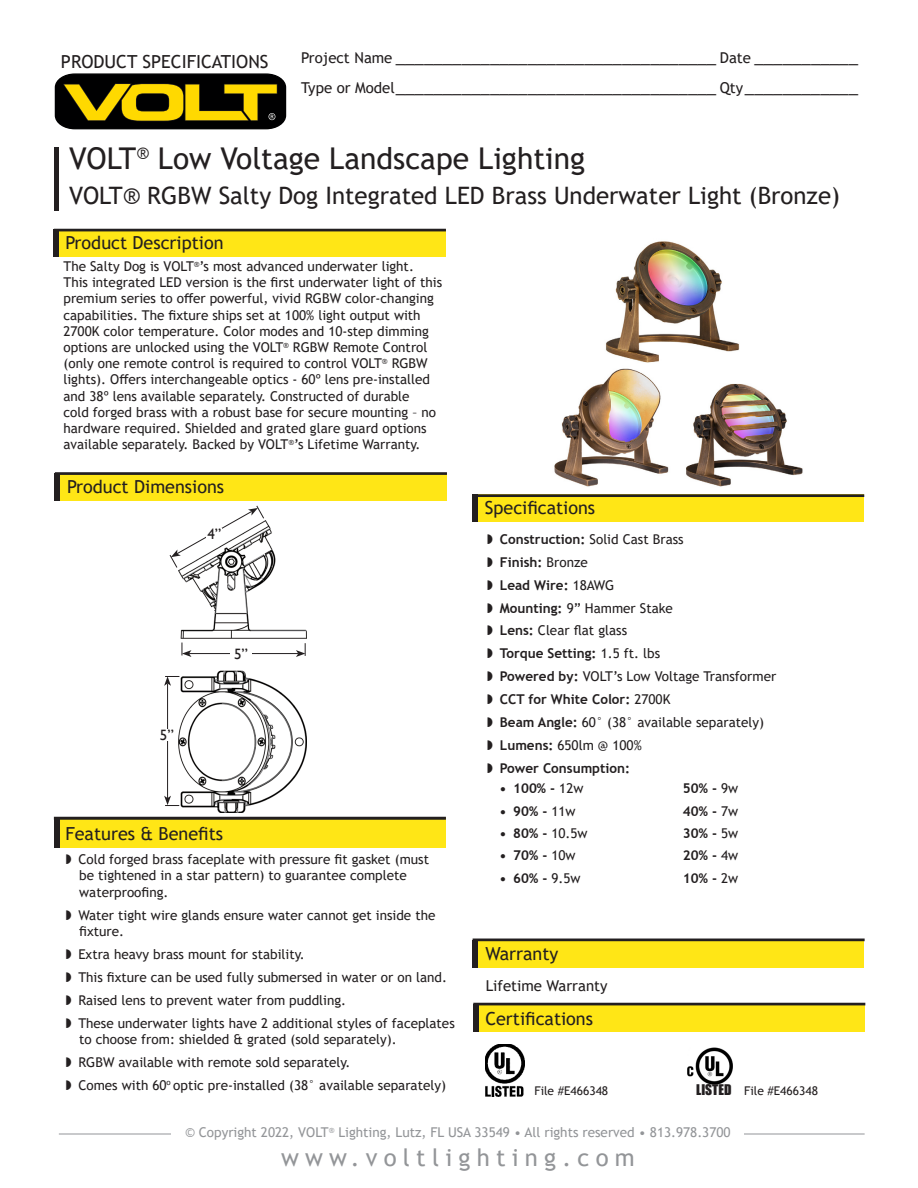
<style>
.page{position:relative;width:918px;height:1188px;background:#fff}
.page>*{position:absolute;margin:0;border:0;box-sizing:border-box;transform-origin:0 0}
.t1{font:30px "Trebuchet MS";color:#231f20}
.t2{font:24px "Trebuchet MS";color:#231f20}
.spec_bullets{font:24px "Trebuchet MS";letter-spacing:.26em;color:#939598}
.Spec_Headings{font:18px "Trebuchet MS";color:#231f20}
.t3{font:15px "Trebuchet MS";color:#231f20}
.t4{font:15px "Gill Sans";color:#231f20}
.t5{font:13.5px/16.2px "Trebuchet MS";color:#231f20}
.t6{font:700 13.5px "Trebuchet MS";color:#231f20}
.copyright{font:13.5px "Trebuchet MS";color:#939598}
.t7{font:13.5px "Impact";color:#231f20}
.t8{font:12px "Trebuchet MS";color:#231f20}
.s1{font-size:15px}
.s2{font-weight:700}
.s3{font-weight:400}
</style>
<div class="page">
<svg style="left:55px;top:73px;width:231px;height:56px;background:#5a4e08"></svg>
<hr style="left:59px;top:1134px;width:806px;height:1px;background:#939598">
<div style="left:172px;top:1111px;width:572px;height:70px;background:#fff"></div>
<div style="left:59px;top:229px;width:387px;height:27px;background:#ffe616"></div>
<div style="left:54px;top:229px;width:5px;height:27px;background:#231f20"></div>
<div style="left:59px;top:817px;width:387px;height:30px;background:#ffe616"></div>
<div style="left:54px;top:817px;width:5px;height:30px;background:#231f20"></div>
<div style="left:54px;top:147px;width:5px;height:64px;background:#231f20"></div>
<div style="left:54px;top:229px;width:392px;height:2px;border:2px solid #231f20"></div>
<div style="left:54px;top:817px;width:392px;height:3px;border:2px solid #231f20"></div>
<div style="left:60px;top:474px;width:387px;height:27px;background:#ffe616"></div>
<div style="left:55px;top:472px;width:392px;height:3px;border:2px solid #231f20"></div>
<div style="left:477px;top:494px;width:387px;height:28px;background:#ffe616"></div>
<div style="left:472px;top:494px;width:5px;height:28px;background:#231f20"></div>
<div style="left:472px;top:494px;width:392px;height:3px;border:2px solid #231f20"></div>
<div style="left:478px;top:940px;width:386px;height:28px;background:#ffe616"></div>
<div style="left:472px;top:940px;width:6px;height:28px;background:#231f20"></div>
<div style="left:473px;top:939px;width:392px;height:2px;border:2px solid #231f20"></div>
<img style="left:554px;top:241px;width:249px;height:246px">
<div style="left:478px;top:1004px;width:387px;height:28px;background:#ffe616"></div>
<div style="left:473px;top:1004px;width:5px;height:28px;background:#231f20"></div>
<img style="left:485px;top:1044px;width:40px;height:52px">
<div style="left:473px;top:1003px;width:392px;height:2px;border:2px solid #231f20"></div>
<img style="left:687px;top:1047px;width:45px;height:38px">
<div style="left:55px;top:474px;width:5px;height:27px;background:#231f20"></div>
<img style="left:179px;top:520px;width:128px;height:292px">
<hr style="left:167px;top:683px;width:1px;height:115px;background:#231f20">
<hr style="left:189px;top:653px;width:109px;height:1px;background:#231f20">
<div style="left:159px;top:729px;width:16px;height:12px;background:#fff"></div>
<div style="left:230px;top:648px;width:22px;height:11px;background:#fff"></div>
<svg style="left:164px;top:796px;width:15px;height:10px"></svg>
<svg style="left:164px;top:676px;width:15px;height:10px"></svg>
<svg style="left:182px;top:643px;width:9px;height:14px"></svg>
<svg style="left:169px;top:505px;width:96px;height:64px"></svg>
<svg style="left:296px;top:643px;width:10px;height:14px"></svg>
<p class="Spec_Headings" style="left:61px;top:51px;width:209px">PRODUCT SPECIFICATIONS</p>
<p class="Spec_Headings" style="left:301px;top:45px;width:558px"><span class="s1">Project Name</span> __________________________________ <span class="s1">Date</span> ___________</p>
<p class="Spec_Headings" style="left:301px;top:75px;width:558px"><span class="s1">Type or Model</span>__________________________________ <span class="s1">Qty</span>____________</p>
<p class="t1" style="left:69px;top:140px;width:518px">VOLT<sup>®</sup> Low Voltage Landscape Lighting</p>
<p class="t2" style="left:69px;top:180px;width:772px">VOLT® RGBW Salty Dog Integrated LED Brass Underwater Light (Bronze)</p>
<p class="Spec_Headings" style="left:65px;top:231px;width:160px">Product Description</p>
<p class="t5" style="left:64px;top:258px;width:380px">The Salty Dog is VOLT<sup>®</sup>’s most advanced underwater light.<br>This integrated LED version is the first underwater light of this premium series to offer powerful, vivid RGBW color-changing capabilities. The fixture ships set at 100% light output with 2700K color temperature. Color modes and 10-step dimming options are unlocked using the VOLT<sup>®</sup> RGBW Remote Control (only one remote control is required to control VOLT<sup>®</sup> RGBW lights). Offers interchangeable optics - 60º lens pre-installed and 38º lens available separately. Constructed of durable<br>cold forged brass with a robust base for secure mounting – no hardware required. Shielded and grated glare guard options available separately. Backed by VOLT<sup>®</sup>’s Lifetime Warranty.</p>
<p class="Spec_Headings" style="left:67px;top:475px;width:159px">Product Dimensions</p>
<p class="t4" style="left:207px;top:525px;width:15px">4”</p>
<p class="t4" style="left:160px;top:726px;width:15px">5”</p>
<p class="t4" style="left:234px;top:645px;width:15px">5”</p>
<p class="Spec_Headings" style="left:65px;top:822px;width:159px">Features &amp; Benefits</p>
<p class="t5" style="left:78px;top:851px;width:352px">Cold forged brass faceplate with pressure fit gasket (must be tightened in a star pattern) to guarantee complete waterproofing.</p>
<p class="t5" style="left:78px;top:907px;width:359px">Water tight wire glands ensure water cannot get inside the fixture.</p>
<p class="t5" style="left:78px;top:946px;width:228px">Extra heavy brass mount for stability.</p>
<p class="t5" style="left:78px;top:969px;width:370px">This fixture can be used fully submersed in water or on land.</p>
<p class="t5" style="left:78px;top:992px;width:269px">Raised lens to prevent water from puddling.</p>
<p class="t5" style="left:78px;top:1015px;width:378px">These underwater lights have 2 additional styles of faceplates to choose from: shielded &amp; grated (sold separately).</p>
<p class="t5" style="left:78px;top:1054px;width:274px">RGBW available with remote sold separately.</p>
<p class="t5" style="left:78px;top:1077px;width:369px">Comes with 60<sup>o</sup> optic pre-installed (38° available separately)</p>
<p class="Spec_Headings" style="left:485px;top:496px;width:112px">Specifications</p>
<p class="t5" style="left:500px;top:531px;width:185px"><span class="s2">Construction:</span> Solid Cast Brass</p>
<p class="t6" style="left:500px;top:553px;width:90px">Finish: <span class="s3">Bronze</span></p>
<p class="t6" style="left:500px;top:576px;width:116px">Lead Wire: <span class="s3">18AWG</span></p>
<p class="t5" style="left:500px;top:600px;width:175px"><span class="s2">Mounting:</span> 9” Hammer Stake</p>
<p class="t5" style="left:500px;top:623px;width:129px"><span class="s2">Lens:</span> Clear flat glass</p>
<p class="t6" style="left:500px;top:645px;width:162px">Torque Setting: <span class="s3">1.5 ft. lbs</span></p>
<p class="t5" style="left:500px;top:668px;width:278px"><span class="s2">Powered by:</span> VOLT’s Low Voltage Transformer</p>
<p class="t6" style="left:500px;top:691px;width:172px">CCT for White Color: <span class="s3">2700K</span></p>
<p class="t5" style="left:500px;top:714px;width:266px"><span class="s2">Beam Angle:</span> 60° (38° available separately)</p>
<p class="t5" style="left:500px;top:737px;width:143px"><span class="s2">Lumens:</span> 650lm @ 100%</p>
<p class="t6" style="left:500px;top:760px;width:132px">Power Consumption:</p>
<p class="t6" style="left:499px;top:780px;width:86px">• 100% - <span class="s3">12w</span></p>
<p class="t6" style="left:683px;top:780px;width:57px">50% - <span class="s3">9w</span></p>
<p class="t6" style="left:499px;top:802px;width:78px">• 90% - <span class="s3">11w</span></p>
<p class="t6" style="left:683px;top:802px;width:57px">40% - <span class="s3">7w</span></p>
<p class="t6" style="left:499px;top:825px;width:90px">• 80% - <span class="s3">10.5w</span></p>
<p class="t6" style="left:683px;top:825px;width:57px">30% - <span class="s3">5w</span></p>
<p class="t6" style="left:499px;top:847px;width:78px">• 70% - <span class="s3">10w</span></p>
<p class="t6" style="left:683px;top:847px;width:57px">20% - <span class="s3">4w</span></p>
<p class="t6" style="left:499px;top:869px;width:83px">• 60% - <span class="s3">9.5w</span></p>
<p class="t6" style="left:683px;top:869px;width:57px">10% - <span class="s3">2w</span></p>
<p class="Spec_Headings" style="left:485px;top:943px;width:75px">Warranty</p>
<p class="t3" style="left:486px;top:976px;width:123px">Lifetime Warranty</p>
<p class="Spec_Headings" style="left:485px;top:1007px;width:109px">Certifications</p>
<p class="t8" style="left:534px;top:1083px;width:75px">File #E466348</p>
<p class="t7" style="left:696px;top:1080px;width:37px">LISTED</p>
<p class="t8" style="left:744px;top:1083px;width:75px">File #E466348</p>
<p class="copyright" style="left:185px;top:1124px;width:547px">© Copyright 2022, VOLT<sup>®</sup> Lighting, Lutz, FL USA 33549 • All rights reserved • 813.978.3700</p>
<p class="spec_bullets" style="left:281px;top:1142px;width:355px">www.voltlighting.com</p>
</div>
